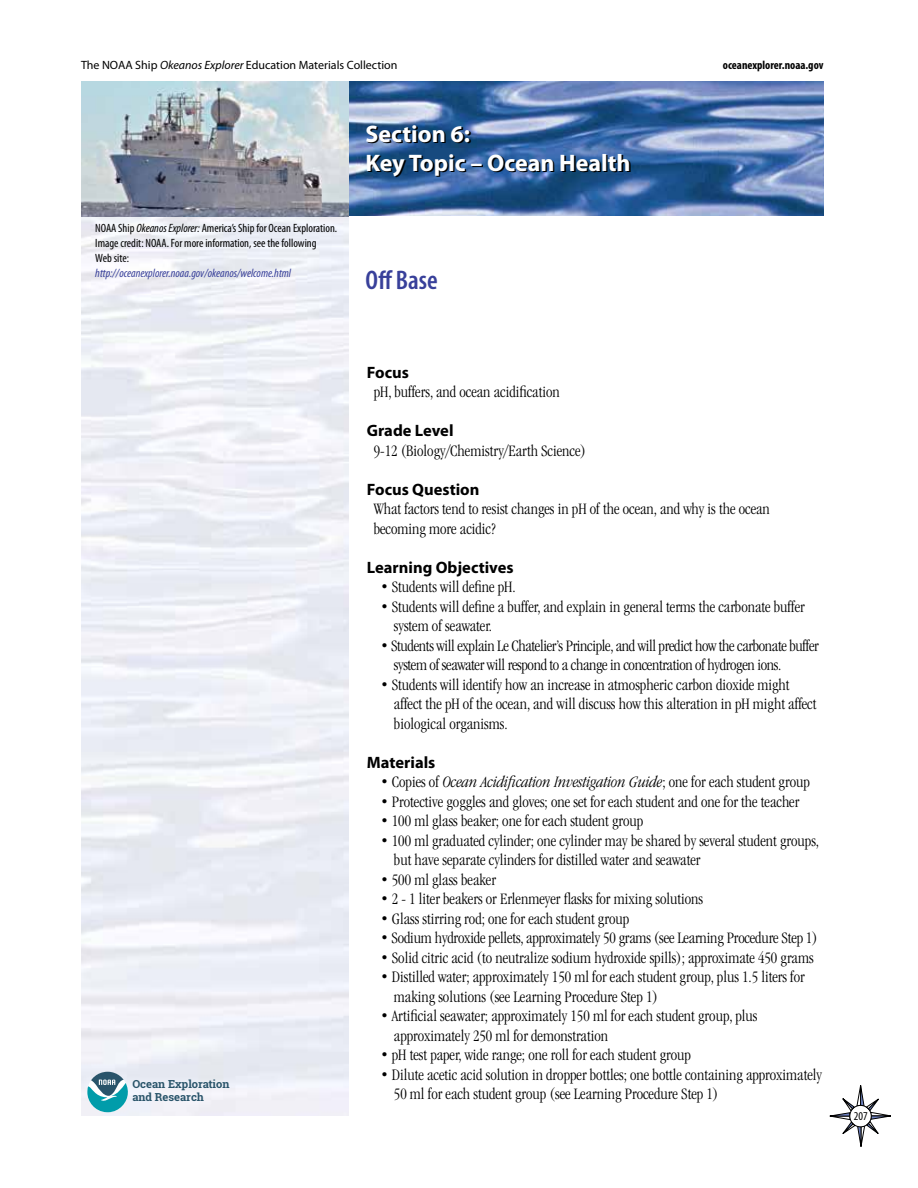
<style>
.page{position:relative;width:918px;height:1188px;background:#fff}
.page>*{position:absolute;margin:0;border:0;box-sizing:border-box;transform-origin:0 0}
.Chapter_header{font:600 condensed 27px "Myriad Pro";color:#38409a}
.t1{font:700 24px/28.8px "Myriad Pro";color:#fff}
.Materials{font:300 condensed 16.5px/19.5px "ITC Garamond Std";color:#000}
.body_text{font:300 condensed 16.5px/19.5px "ITC Garamond Std";color:#000}
.Materials-2{font:300 condensed 16.5px/19.5px "ITC Garamond Std";letter-spacing:-.02em;color:#000}
.Materials-3{font:italic 300 condensed 16.5px "ITC Garamond Std";color:#000}
.Headers{font:700 16.5px "Myriad Pro";color:#000}
.captions{font:condensed 12px/15px "Myriad Pro";color:#000}
.t2{font:12px "Myriad Pro";color:#000}
.caption_link{font:italic condensed 12px "Myriad Pro";color:#38409a}
.t3{font:700 condensed 12px "Myriad Pro";color:#000}
.t4{font:700 11.25px/13.4px "Roboto Slab";color:#29546a}
.s1{font-style:italic}
.s2{font-style:normal}
</style>
<div class="page">
<img style="left:81px;top:216px;width:267px;height:900px">
<img style="left:348px;top:81px;width:476px;height:135px">
<svg style="left:829px;top:1085px;width:62px;height:62px"></svg>
<img style="left:81px;top:81px;width:267px;height:135px">
<svg style="left:87px;top:1072px;width:41px;height:40px"></svg>
<p class="t2" style="left:81px;top:58px;width:318px">The NOAA Ship <span class="s1">Okeanos Explorer</span> Education Materials Collection</p>
<p class="t3" style="left:723px;top:57px;width:102px">oceanexplorer.noaa.gov</p>
<p class="captions" style="left:95px;top:220px;width:243px">NOAA Ship <span class="s1">Okeanos Explorer:</span> America’s Ship for Ocean Exploration.<br>Image credit: NOAA. For more information, see the following<br>Web site:</p>
<p class="caption_link" style="left:95px;top:266px;width:197px">http://oceanexplorer.noaa.gov/okeanos/welcome.html</p>
<h2 class="t1" style="left:365px;top:118px;width:267px">Section 6:<br>Key Topic – Ocean Health</h2>
<p class="Chapter_header" style="left:365px;top:263px;width:74px">Off Base</p>
<p class="t4" style="left:132px;top:1077px;width:99px">Ocean Exploration and Research</p>
<p class="Headers" style="left:367px;top:362px;width:44px">Focus</p>
<p class="body_text" style="left:374px;top:382px;width:188px">pH, buffers, and ocean acidification</p>
<p class="Headers" style="left:367px;top:420px;width:88px">Grade Level</p>
<p class="body_text" style="left:374px;top:441px;width:214px">9-12 (Biology/Chemistry/Earth Science)</p>
<p class="Headers" style="left:367px;top:479px;width:114px">Focus Question</p>
<p class="body_text" style="left:374px;top:499px;width:398px">What factors tend to resist changes in pH of the ocean, and why is the ocean becoming more acidic?</p>
<p class="Headers" style="left:367px;top:557px;width:148px">Learning Objectives</p>
<p class="Materials" style="left:380px;top:577px;width:137px">• Students will define pH.</p>
<p class="Materials" style="left:394px;top:597px;width:412px;text-indent:-14px">• Students will define a buffer, and explain in general terms the carbonate buffer system of seawater.</p>
<p class="Materials-2" style="left:394px;top:636px;width:426px;text-indent:-14px">• Students will explain Le Chatelier’s Principle, and will predict how the carbonate buffer system of seawater will respond to a change in concentration of hydrogen ions.</p>
<p class="Materials" style="left:394px;top:675px;width:424px;text-indent:-14px">• Students will identify how an increase in atmospheric carbon dioxide might affect the pH of the ocean, and will discuss how this alteration in pH might affect biological organisms.</p>
<p class="Headers" style="left:367px;top:752px;width:70px">Materials</p>
<p class="Materials-3" style="left:380px;top:773px;width:431px"><span class="s2">• Copies of</span> Ocean Acidification Investigation Guide<span class="s2">; one for each student group</span></p>
<p class="Materials" style="left:380px;top:792px;width:420px">• Protective goggles and gloves; one set for each student and one for the teacher</p>
<p class="Materials" style="left:380px;top:811px;width:264px">• 100 ml glass beaker; one for each student group</p>
<p class="Materials" style="left:394px;top:831px;width:427px;text-indent:-14px">• 100 ml graduated cylinder; one cylinder may be shared by several student groups, but have separate cylinders for distilled water and seawater</p>
<p class="Materials" style="left:380px;top:870px;width:117px">• 500 ml glass beaker</p>
<p class="Materials" style="left:380px;top:889px;width:324px">• 2 - 1 liter beakers or Erlenmeyer flasks for mixing solutions</p>
<p class="Materials" style="left:380px;top:909px;width:250px">• Glass stirring rod; one for each student group</p>
<p class="Materials" style="left:380px;top:928px;width:439px">• Sodium hydroxide pellets, approximately 50 grams (see Learning Procedure Step 1)</p>
<p class="Materials" style="left:380px;top:948px;width:435px">• Solid citric acid (to neutralize sodium hydroxide spills); approximate 450 grams</p>
<p class="Materials" style="left:394px;top:967px;width:412px;text-indent:-14px">• Distilled water; approximately 150 ml for each student group, plus 1.5 liters for making solutions (see Learning Procedure Step 1)</p>
<p class="Materials" style="left:394px;top:1006px;width:365px;text-indent:-14px">• Artificial seawater; approximately 150 ml for each student group, plus approximately 250 ml for demonstration</p>
<p class="Materials" style="left:380px;top:1045px;width:312px">• pH test paper, wide range; one roll for each student group</p>
<p class="Materials" style="left:394px;top:1065px;width:430px;text-indent:-14px">• Dilute acetic acid solution in dropper bottles; one bottle containing approximately<br>50 ml for each student group (see Learning Procedure Step 1)</p>
<p class="captions" style="left:854px;top:1108px;width:15px">207</p>
</div>
